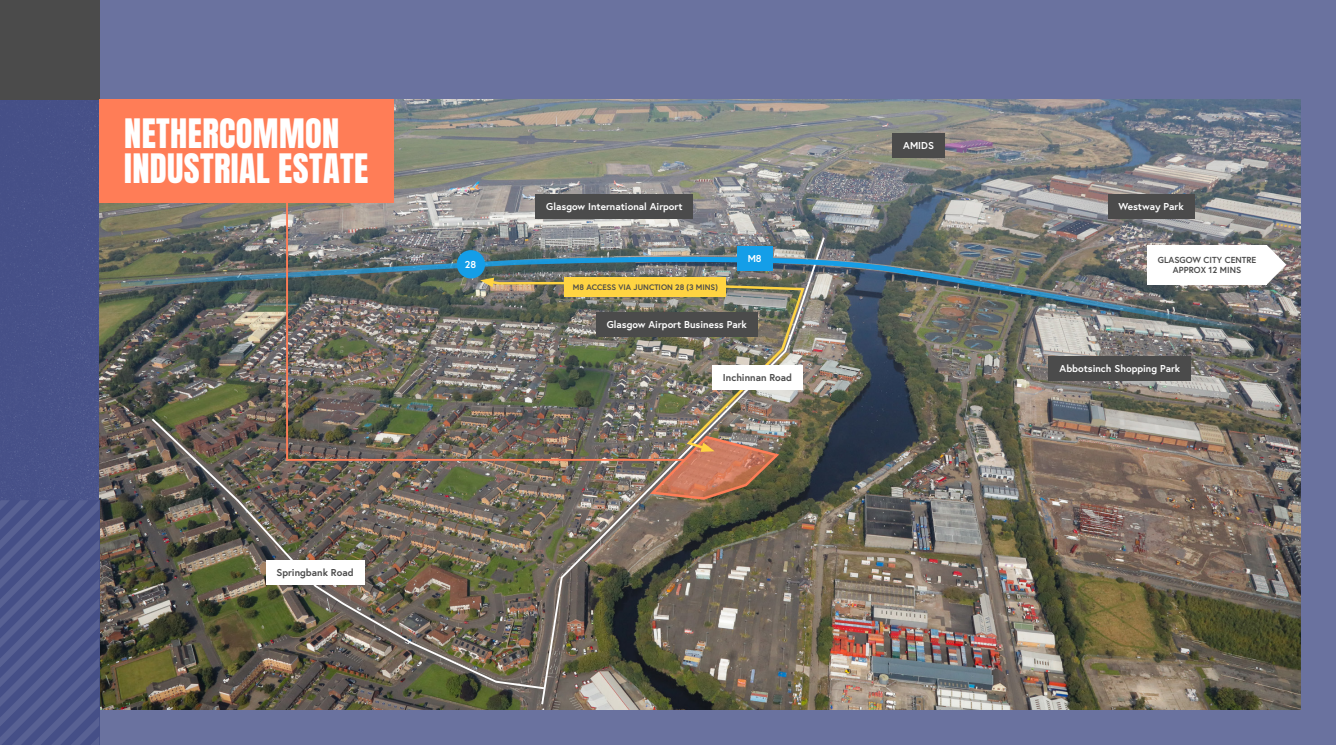
<style>
.page{position:relative;width:1336px;height:745px;background:#fff}
.page>*{position:absolute;margin:0;border:0;box-sizing:border-box;transform-origin:0 0}
.t1{font:34.5px/35px "Anton";letter-spacing:.01em;color:#fff}
.t2{font:700 10px "Europa";color:#fff}
.t3{font:700 10px "Europa";color:#4b4b4b}
.t4{font:700 8.75px/10px "Europa";color:#4b4b4b;text-align:center}
.t5{font:700 8px "Europa";color:#4b4b4b}
</style>
<div class="page">
<div style="left:0;top:99px;width:99px;height:401px;background:#475189"></div>
<div style="left:99px;top:0;width:1237px;height:744px;background:#6a729f"></div>
<img style="left:99px;top:99px;width:1201px;height:610px">
<img style="left:540px;top:235px;width:286px;height:470px">
<div style="left:0;top:0;width:99px;height:99px;background:#4b4b4b"></div>
<svg style="left:0;top:500px;width:99px;height:244px;background:#4d578c"></svg>
<img style="left:120px;top:255px;width:1154px;height:82px">
<div style="left:737px;top:246px;width:35px;height:25px;background:#149ee8"></div>
<div style="left:1108px;top:194px;width:86px;height:25px;background:#4b4b4b"></div>
<div style="left:892px;top:133px;width:52px;height:25px;background:#4b4b4b"></div>
<div style="left:536px;top:194px;width:157px;height:25px;background:#4b4b4b"></div>
<div style="left:1049px;top:356px;width:142px;height:25px;background:#4b4b4b"></div>
<img style="left:150px;top:416px;width:396px;height:274px">
<div style="left:266px;top:560px;width:98px;height:25px;background:#fff"></div>
<img style="left:285px;top:164px;width:401px;height:297px">
<div style="left:99px;top:99px;width:295px;height:103px;background:#ff7d57"></div>
<svg style="left:1267px;top:245px;width:19px;height:39px"></svg>
<div style="left:1147px;top:245px;width:120px;height:39px;background:#fff"></div>
<div style="left:457px;top:250px;width:28px;height:28px;background:#149ee8;border-radius:50%"></div>
<img style="left:486px;top:278px;width:320px;height:173px">
<svg style="left:480px;top:277px;width:14px;height:10px"></svg>
<img style="left:649px;top:434px;width:133px;height:66px">
<div style="left:712px;top:364px;width:91px;height:25px;background:#fff"></div>
<div style="left:564px;top:277px;width:162px;height:19px;background:#ffd442"></div>
<h1 class="t1" style="left:124px;top:118px;width:246px">NETHERCOMMON<br>INDUSTRIAL ESTATE</h1>
<p class="t3" style="left:276px;top:565px;width:79px">Springbank Road</p>
<p class="t2" style="left:465px;top:257px;width:13px">28</p>
<p class="t2" style="left:546px;top:200px;width:138px">Glasgow International Airport</p>
<p class="t5" style="left:573px;top:281px;width:146px">M8 ACCESS VIA JUNCTION 28 (3 MINS)</p>
<p class="t2" style="left:748px;top:252px;width:16px">M8</p>
<p class="t2" style="left:607px;top:317px;width:142px">Glasgow Airport Business Park</p>
<p class="t3" style="left:723px;top:370px;width:71px">Inchinnan Road</p>
<p class="t2" style="left:903px;top:138px;width:32px">AMIDS</p>
<p class="t2" style="left:1118px;top:200px;width:67px">Westway Park</p>
<p class="t4" style="left:1158px;top:254px;width:100px">GLASGOW CITY CENTRE<br>APPROX 12 MINS</p>
<p class="t2" style="left:1059px;top:362px;width:122px">Abbotsinch Shopping Park</p>
</div>
